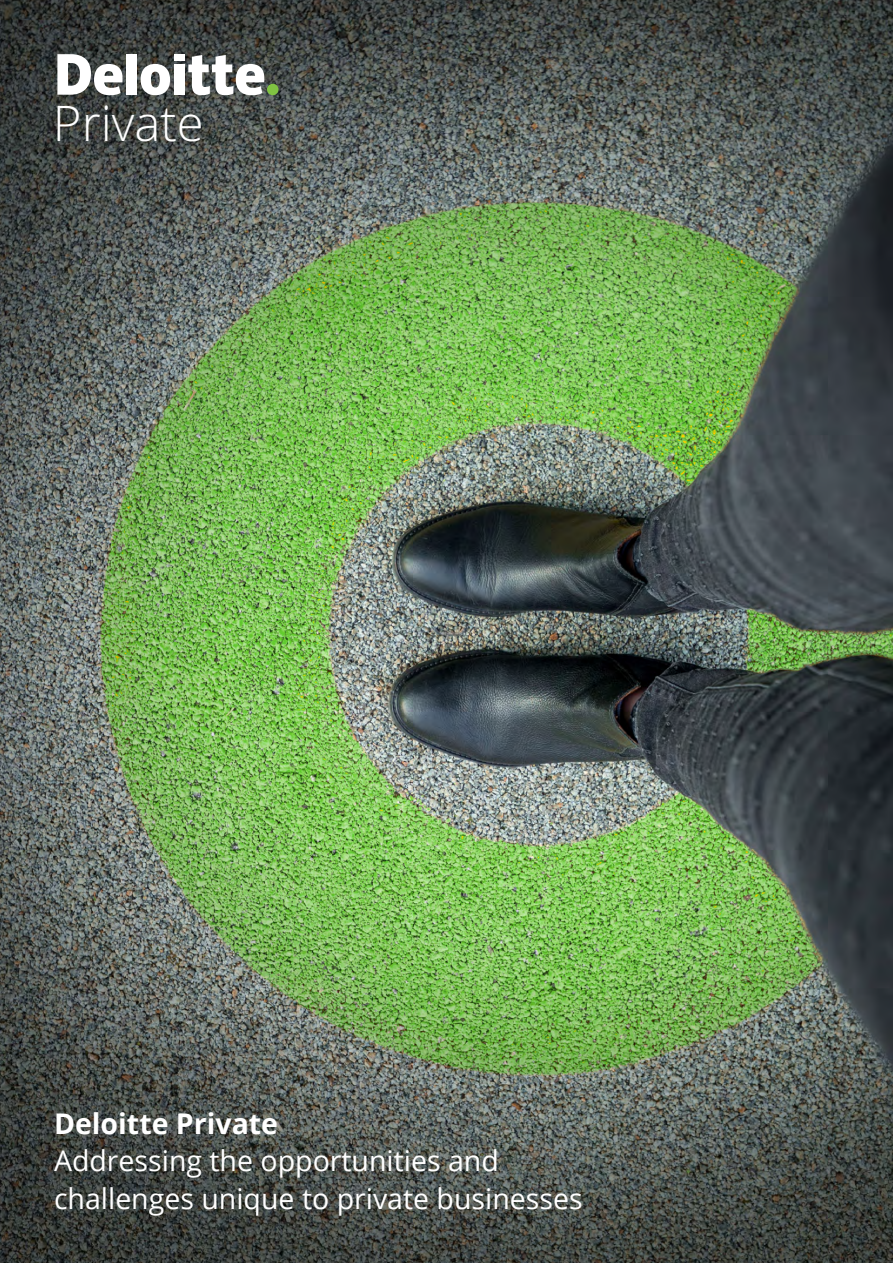
<style>
.page{position:relative;width:893px;height:1263px;background:#fff}
.page>*{position:absolute;margin:0;border:0;box-sizing:border-box;transform-origin:0 0}
.t1{font:300 49.05px "Open Sans";color:#fff}
.t2{font:28.5px/37.5px "Open Sans";color:#fff}
.t3{font:700 28.5px "Open Sans";color:#fff}
</style>
<div class="page">
<img style="left:0;top:0;width:893px;height:1263px">
<div style="left:267px;top:84px;width:12px;height:11px;background:#80c342;border-radius:50%"></div>
<div style="left:126px;top:54px;width:11px;height:41px;background:#fff"></div>
<svg style="left:141px;top:64px;width:29px;height:31px"></svg>
<div style="left:174px;top:64px;width:10px;height:31px;background:#fff"></div>
<div style="left:174px;top:54px;width:10px;height:7px;background:#fff"></div>
<svg style="left:188px;top:55px;width:76px;height:40px"></svg>
<svg style="left:57px;top:54px;width:66px;height:41px"></svg>
<h1 class="t1" style="left:53px;top:90px;width:152px">Private</h1>
<p class="t3" style="left:54px;top:1103px;width:226px">Deloitte Private</p>
<p class="t2" style="left:54px;top:1141px;width:530px">Addressing the opportunities and challenges unique to private businesses</p>
</div>
